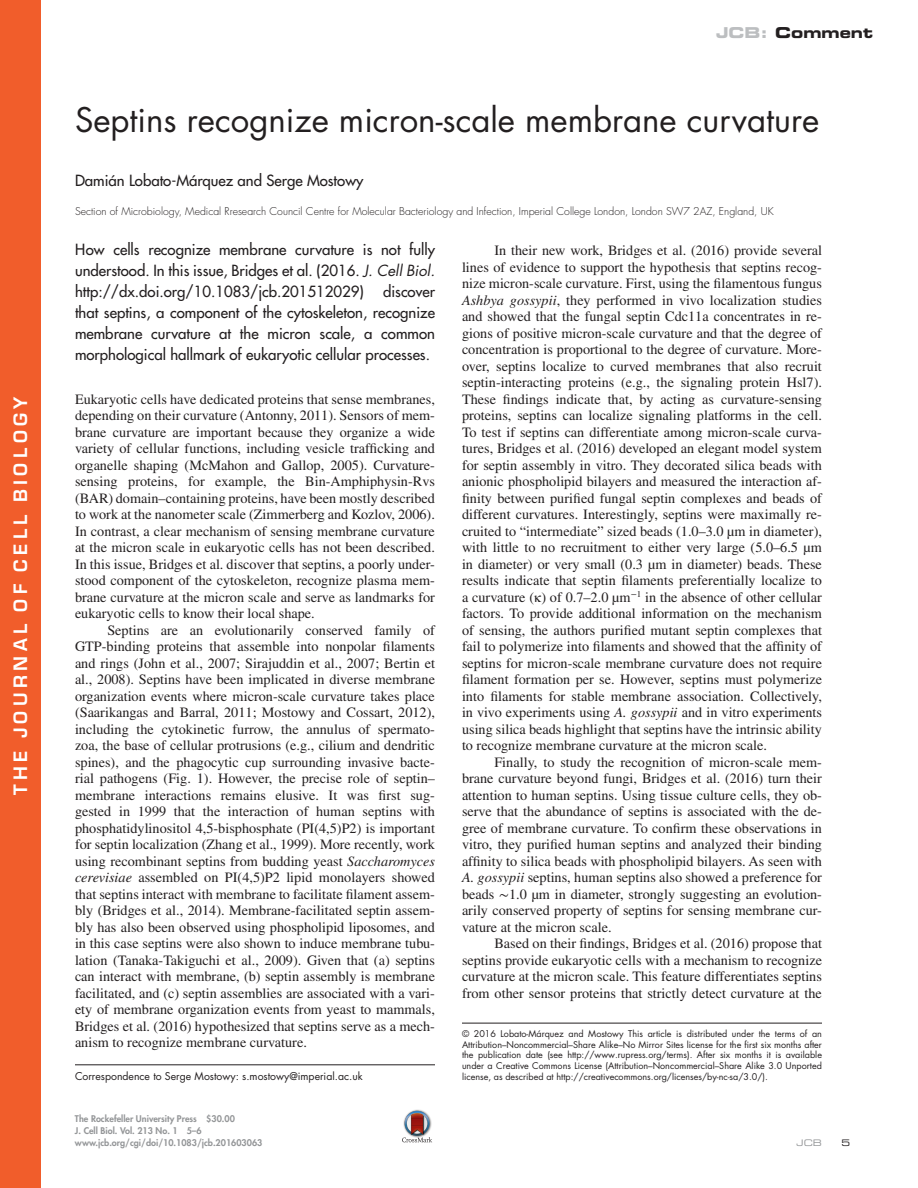
<style>
.page{position:relative;width:918px;height:1188px;background:#fff}
.page>*{position:absolute;margin:0;border:0;box-sizing:border-box;transform-origin:0 0}
.t1{font:33px "Futura Std";color:#231f20}
.t2{font:600 18px "Eurostile";letter-spacing:.25em;color:#fff}
.t3{font:500 15px/21px "Futura Std";color:#231f20;text-align:justify}
.t4{font:15px "Eurostile LT Std Bold Ex 2";color:#231f20}
.t5{font:14.25px/16.5px "Times LT Std";color:#231f20;text-align:justify}
.t6{font:300 10.5px "Futura Std";color:#231f20}
.t7{font:10.5px "Futura Std";color:#231f20}
.t8{font:9px/10.8px "Futura Std";color:#231f20;text-align:justify}
.t9{font:800 9px/12px "Futura Std";color:#949698}
.t10{font:9px "Eurostile LT Std Ex 2";color:#949698}
.t11{font:9px "Eurostile LT Std Ex 2";color:#231f20}
.s1{color:#bcbec0}
.s2{font-weight:400;font-style:italic}
.s3{font-style:italic}
.s4{font-family:"STIX General"}
</style>
<div class="page">
<img style="left:409px;top:1109px;width:17px;height:4px">
<div style="left:404px;top:1111px;width:26px;height:25px;background:#4481b2;border-radius:50%"></div>
<svg style="left:405px;top:1111px;width:25px;height:25px"></svg>
<svg style="left:402px;top:1113px;width:30px;height:29px"></svg>
<hr style="left:462px;top:1023px;width:360px;height:1px;background:#231f20">
<hr style="left:75px;top:1065px;width:360px;height:1px;background:#231f20">
<div style="left:0;top:0;width:40px;height:1188px;background:#f15d2b"></div>
<p class="t2" style="left:13px;top:795px;width:400px;rotate:-90deg">THE JOURNAL OF CELL BIOLOGY</p>
<p class="t4" style="left:716px;top:22px;width:158px"><span class="s1">JCB:</span> Comment</p>
<p class="t4" style="left:775px;top:22px;width:72px">Review</p>
<h1 class="t1" style="left:75px;top:99px;width:746px">Septins recognize micron-scale membrane curvature</h1>
<p class="t3" style="left:75px;top:170px;width:290px">Damián Lobato‑Márquez and Serge Mostowy</p>
<p class="t6" style="left:75px;top:205px;width:700px">Section of Microbiology, Medical Rresearch Council Centre for Molecular Bacteriology and Infection, Imperial College London, London SW7 2AZ, England, UK</p>
<p class="t3" style="left:75px;top:239px;width:362px">How cells recognize membrane curvature is not fully understood. In this issue, Bridges et al. (2016. <span class="s2">J. Cell Biol. </span>http://dx.doi.org/10.1083/jcb.201512029)</p>
<p class="t5" style="left:462px;top:242px;width:362px;text-indent:32px">In their new work, Bridges et al. (2016) provide several lines of evidence to support the hypothesis that septins recog&shy;nize micron-scale curvature. First, using the filamentous fungus <span class="s3">Ashbya gossypii</span>, they performed in vivo localization studies and showed that the fungal septin Cdc11a concentrates in re&shy;gions of positive micron-scale curvature and that the degree of concentration is proportional to the degree of curvature. More&shy;over, septins localize to curved membranes that also recruit septin-interacting proteins (e.g., the signaling protein Hsl7).<br>These findings indicate that, by acting as curvature-sensing proteins, septins can localize signaling platforms in the cell.<br>To test if septins can differentiate among micron-scale curva&shy;tures, Bridges et al. (2016) developed an elegant model system for septin assembly in vitro. They decorated silica beads with anionic phospholipid bilayers and measured the interaction af&shy;finity between purified fungal septin complexes and beads of different curvatures. Interestingly, septins were maximally re&shy;cruited to “intermediate” sized beads (1.0–3.0 µm in diameter), with little to no recruitment to either very large (5.0–6.5 µm in diameter) or very small (0.3 µm in diameter) beads. These results indicate that septin filaments preferentially localize to a curvature (<span class="s4">κ</span>) of 0.7–2.0 µm<sup>−</sup><sup>1</sup> in the absence of other cellular factors. To provide additional information on the mechanism of sensing, the authors purified mutant septin complexes that fail to polymerize into filaments and showed that the affinity of septins for micron-scale membrane curvature does not require filament formation per se. However, septins must polymerize into filaments for stable membrane association. Collectively, in vivo experiments using <span class="s3">A. gossypii</span> and in vitro experiments using silica beads highlight that septins have the intrinsic ability to recognize membrane curvature at the micron scale.</p>
<p class="t5" style="left:462px;top:753px;width:362px;text-indent:32px">Finally, to study the recognition of micron-scale mem&shy;brane curvature beyond fungi, Bridges et al. (2016) turn their attention to human septins. Using tissue culture cells, they ob&shy;serve that the abundance of septins is associated with the de&shy;gree of membrane curvature. To confirm these observations in vitro, they purified human septins and analyzed their binding affinity to silica beads with phospholipid bilayers. As seen with <span class="s3">A. gossypii</span> septins, human septins also showed a preference for beads <span class="s4">∼</span>1.0 µm in diameter, strongly suggesting an evolution&shy;arily conserved property of septins for sensing membrane cur&shy;vature at the micron scale.</p>
<p class="t5" style="left:462px;top:935px;width:362px;text-indent:32px">Based on their findings, Bridges et al. (2016) propose that septins provide eukaryotic cells with a mechanism to recognize curvature at the micron scale. This feature differentiates septins from other sensor proteins that strictly detect curvature at the</p>
<p class="t3" style="left:75px;top:281px;width:362px;text-indent:308px">discover that septins, a component of the cytoskeleton, recognize membrane curvature at the micron scale, a common morphological hallmark of eukaryotic cellular processes.</p>
<p class="t5" style="left:75px;top:390px;width:362px">Eukaryotic cells have dedicated proteins that sense membranes, depending on their curvature (Antonny, 2011). Sensors of mem&shy;brane curvature are important because they organize a wide variety of cellular functions, including vesicle trafficking and organelle shaping (McMahon and Gallop, 2005). Curvature&shy;sensing proteins, for example, the Bin-Amphiphysin-Rvs (BAR) domain–containing proteins, have been mostly described to work at the nanometer scale (Zimmerberg and Kozlov, 2006).<br>In contrast, a clear mechanism of sensing membrane curvature at the micron scale in eukaryotic cells has not been described.<br>In this issue, Bridges et al. discover that septins, a poorly under&shy;stood component of the cytoskeleton, recognize plasma mem&shy;brane curvature at the micron scale and serve as landmarks for eukaryotic cells to know their local shape.</p>
<p class="t5" style="left:75px;top:621px;width:362px;text-indent:32px">Septins are an evolutionarily conserved family of GTP-binding proteins that assemble into nonpolar filaments and rings (John et al., 2007; Sirajuddin et al., 2007; Bertin et al., 2008). Septins have been implicated in diverse membrane organization events where micron-scale curvature takes place (Saarikangas and Barral, 2011; Mostowy and Cossart, 2012), including the cytokinetic furrow, the annulus of spermato&shy;zoa, the base of cellular protrusions (e.g., cilium and dendritic spines), and the phagocytic cup surrounding invasive bacte&shy;rial pathogens (Fig. 1). However, the precise role of septin– membrane interactions remains elusive. It was first sug&shy;gested in 1999 that the interaction of human septins with phosphatidylinositol 4,5-bisphosphate (PI(4,5)P2) is important for septin localization (Zhang et al., 1999). More recently, work using recombinant septins from budding yeast <span class="s3">Saccharomyces cerevisiae</span> assembled on PI(4,5)P2 lipid monolayers showed that septins interact with membrane to facilitate filament assem&shy;bly (Bridges et al., 2014). Membrane-facilitated septin assem&shy;bly has also been observed using phospholipid liposomes, and in this case septins were also shown to induce membrane tubu&shy;lation (Tanaka-Takiguchi et al., 2009). Given that (a) septins can interact with membrane, (b) septin assembly is membrane facilitated, and (c) septin assemblies are associated with a vari&shy;ety of membrane organization events from yeast to mammals, Bridges et al. (2016) hypothesized that septins serve as a mech&shy;anism to recognize membrane curvature.</p>
<p class="t8" style="left:462px;top:1028px;width:362px">© 2016 Lobato-Márquez and Mostowy This article is distributed under the terms of an Attribution–Noncommercial–Share Alike–No Mirror Sites license for the first six months after the publication date (see http://www.rupress.org/terms). After six months it is available under a Creative Commons License (Attribution–Noncommercial–Share Alike 3.0 Unported</p>
<p class="t7" style="left:75px;top:1069px;width:289px">Correspondence to Serge Mostowy: s.mostowy@imperial.ac.uk</p>
<p class="t8" style="left:462px;top:1071px;width:307px">license, as described at http://creativecommons.org/licenses/by-nc-sa/3.0/).</p>
<p class="t9" style="left:75px;top:1112px;width:189px">The Rockefeller University Press $30.00<br>J. Cell Biol. Vol. 213 No. 1 5–6 www.jcb.org/cgi/doi/10.1083/jcb.201603063</p>
<p class="t10" style="left:796px;top:1136px;width:27px">JCB</p>
<p class="t11" style="left:842px;top:1136px;width:10px">5</p>
</div>
